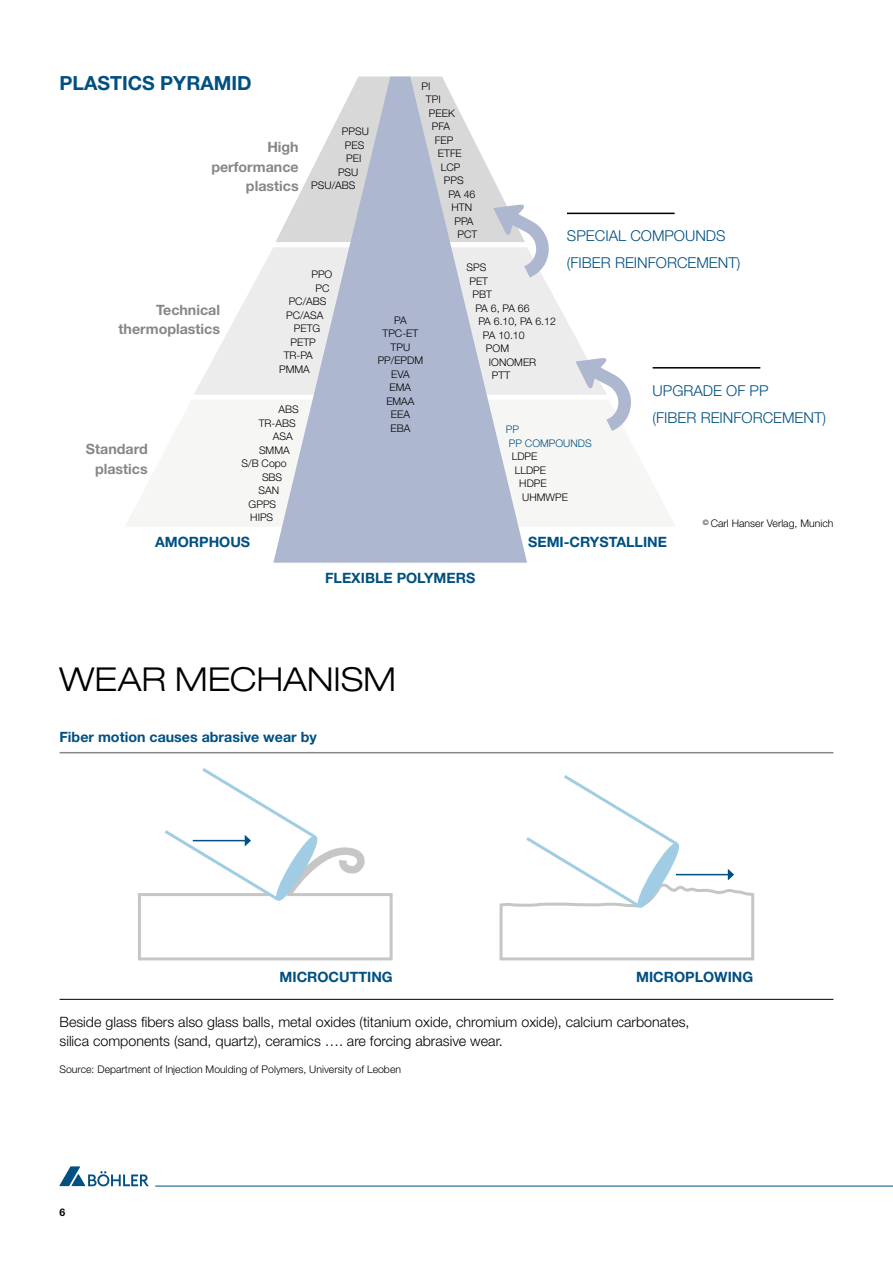
<style>
.page{position:relative;width:893px;height:1263px;background:#fff}
.page>*{position:absolute;margin:0;border:0;box-sizing:border-box;transform-origin:0 0}
.t1{font:300 expanded 33px "Helvetica Neue LT Std";letter-spacing:.005em;color:#000}
.t2{font:700 19.5px "Helvetica Neue LT Std";color:#005081}
.t3{font:300 15px/27px "Helvetica Neue LT Std";color:#005081}
.t4{font:300 14.25px/19.5px "Helvetica Neue LT Std";color:#000}
.t5{font:700 14.25px "Helvetica Neue LT Std";color:#005081}
.t6{font:700 14.25px/19.5px "Helvetica Neue LT Std";color:#878787;text-align:right}
.t7{font:300 10.5px/13.5px "Helvetica Neue LT Std";color:#000;text-align:center}
.t8{font:300 10.5px/13.5px "Helvetica Neue LT Std";color:#005081}
.t9{font:700 10.5px "Helvetica Neue LT Std";color:#000}
</style>
<div class="page">
<svg style="left:60px;top:1166px;width:89px;height:20px"></svg>
<hr style="left:155px;top:1186px;width:738px;height:1px;background:#005081">
<svg style="left:194px;top:249px;width:393px;height:146px;fill:#ececec"></svg>
<svg style="left:273px;top:247px;width:254px;height:316px;background:#bfc6d7"></svg>
<hr style="left:567px;top:213px;width:108px;height:1px;background:#000">
<hr style="left:653px;top:367px;width:107px;height:2px;background:#000">
<svg style="left:575px;top:358px;width:56px;height:73px"></svg>
<svg style="left:275px;top:77px;width:275px;height:200px"></svg>
<svg style="left:138px;top:768px;width:255px;height:193px"></svg>
<svg style="left:499px;top:775px;width:256px;height:186px"></svg>
<hr style="left:60px;top:752px;width:773px;height:1px;background:#878787">
<hr style="left:60px;top:999px;width:773px;height:1px;background:#000">
<h2 class="t2" style="left:60px;top:71px;width:194px">PLASTICS PYRAMID</h2>
<h3 class="t6" style="left:211px;top:137px;width:89px">High performance plastics</h3>
<p class="t7" style="left:342px;top:125px;width:29px">PPSU</p>
<p class="t7" style="left:345px;top:138px;width:21px">PES</p>
<p class="t7" style="left:346px;top:152px;width:17px">PEI</p>
<p class="t7" style="left:338px;top:165px;width:22px">PSU</p>
<p class="t7" style="left:311px;top:179px;width:46px">PSU/ABS</p>
<h3 class="t6" style="left:119px;top:300px;width:103px">Technical thermoplastics</h3>
<h3 class="t6" style="left:86px;top:439px;width:63px">Standard plastics</h3>
<p class="t7" style="left:311px;top:267px;width:23px">PPO</p>
<p class="t7" style="left:315px;top:281px;width:16px">PC</p>
<p class="t7" style="left:289px;top:294px;width:39px">PC/ABS</p>
<p class="t7" style="left:286px;top:308px;width:39px">PC/ASA</p>
<p class="t7" style="left:294px;top:321px;width:28px">PETG</p>
<p class="t7" style="left:291px;top:335px;width:27px">PETP</p>
<p class="t7" style="left:284px;top:348px;width:31px">TR-PA</p>
<p class="t7" style="left:279px;top:362px;width:32px">PMMA</p>
<p class="t7" style="left:278px;top:402px;width:22px">ABS</p>
<p class="t7" style="left:259px;top:416px;width:38px">TR-ABS</p>
<p class="t7" style="left:273px;top:429px;width:21px">ASA</p>
<p class="t7" style="left:259px;top:443px;width:32px">SMMA</p>
<p class="t7" style="left:242px;top:456px;width:47px">S/B Copo</p>
<p class="t7" style="left:262px;top:470px;width:22px">SBS</p>
<p class="t7" style="left:259px;top:483px;width:22px">SAN</p>
<p class="t7" style="left:249px;top:497px;width:29px">GPPS</p>
<p class="t7" style="left:250px;top:510px;width:24px">HIPS</p>
<p class="t7" style="left:421px;top:79px;width:10px">PI</p>
<p class="t7" style="left:426px;top:93px;width:16px">TPI</p>
<p class="t7" style="left:429px;top:106px;width:27px">PEEK</p>
<p class="t7" style="left:432px;top:120px;width:20px">PFA</p>
<p class="t7" style="left:435px;top:133px;width:20px">FEP</p>
<p class="t7" style="left:438px;top:147px;width:25px">ETFE</p>
<p class="t7" style="left:441px;top:160px;width:21px">LCP</p>
<p class="t7" style="left:444px;top:174px;width:21px">PPS</p>
<p class="t7" style="left:448px;top:187px;width:29px">PA 46</p>
<p class="t7" style="left:451px;top:201px;width:22px">HTN</p>
<p class="t7" style="left:454px;top:214px;width:21px">PPA</p>
<p class="t7" style="left:457px;top:228px;width:21px">PCT</p>
<p class="t7" style="left:466px;top:261px;width:21px">SPS</p>
<p class="t7" style="left:469px;top:274px;width:20px">PET</p>
<p class="t7" style="left:472px;top:288px;width:21px">PBT</p>
<p class="t7" style="left:475px;top:301px;width:56px">PA 6, PA 66</p>
<p class="t7" style="left:478px;top:315px;width:79px">PA 6.10, PA 6.12</p>
<p class="t7" style="left:483px;top:328px;width:43px">PA 10.10</p>
<p class="t7" style="left:486px;top:342px;width:25px">POM</p>
<p class="t7" style="left:489px;top:355px;width:49px">IONOMER</p>
<p class="t7" style="left:492px;top:369px;width:20px">PTT</p>
<h3 class="t3" style="left:567px;top:222px;width:175px">SPECIAL COMPOUNDS (FIBER REINFORCEMENT)</h3>
<p class="t7" style="left:378px;top:313px;width:47px">PA<br>TPC-ET<br>TPU<br>PP/EPDM<br>EVA<br>EMA<br>EMAA<br>EEA<br>EBA</p>
<h3 class="t3" style="left:653px;top:376px;width:175px">UPGRADE OF PP<br>(FIBER REINFORCEMENT)</h3>
<p class="t8" style="left:506px;top:423px;width:87px">PP<br>PP COMPOUNDS</p>
<p class="t7" style="left:512px;top:450px;width:27px">LDPE</p>
<p class="t7" style="left:515px;top:463px;width:33px">LLDPE</p>
<p class="t7" style="left:519px;top:477px;width:29px">HDPE</p>
<p class="t7" style="left:522px;top:490px;width:47px">UHMWPE</p>
<p class="t7" style="left:703px;top:517px;width:132px"><sup>©</sup> Carl Hanser Verlag, Munich</p>
<h3 class="t5" style="left:155px;top:533px;width:97px">AMORPHOUS</h3>
<h3 class="t5" style="left:528px;top:533px;width:140px">SEMI-CRYSTALLINE</h3>
<h3 class="t5" style="left:325px;top:569px;width:152px">FLEXIBLE POLYMERS</h3>
<h1 class="t1" style="left:60px;top:660px;width:338px">WEAR MECHANISM</h1>
<h3 class="t5" style="left:60px;top:728px;width:259px">Fiber motion causes abrasive wear by</h3>
<h3 class="t5" style="left:280px;top:968px;width:115px">MICROCUTTING</h3>
<h3 class="t5" style="left:636px;top:968px;width:119px">MICROPLOWING</h3>
<h3 class="t4" style="left:60px;top:1011px;width:631px">Beside glass fibers also glass balls, metal oxides (titanium oxide, chromium oxide), calcium carbonates, silica components (sand, quartz), ceramics …. are forcing abrasive wear.</h3>
<p class="t7" style="left:60px;top:1062px;width:343px">Source: Department of Injection Moulding of Polymers, University of Leoben</p>
<p class="t9" style="left:60px;top:1205px;width:7px">6</p>
</div>
